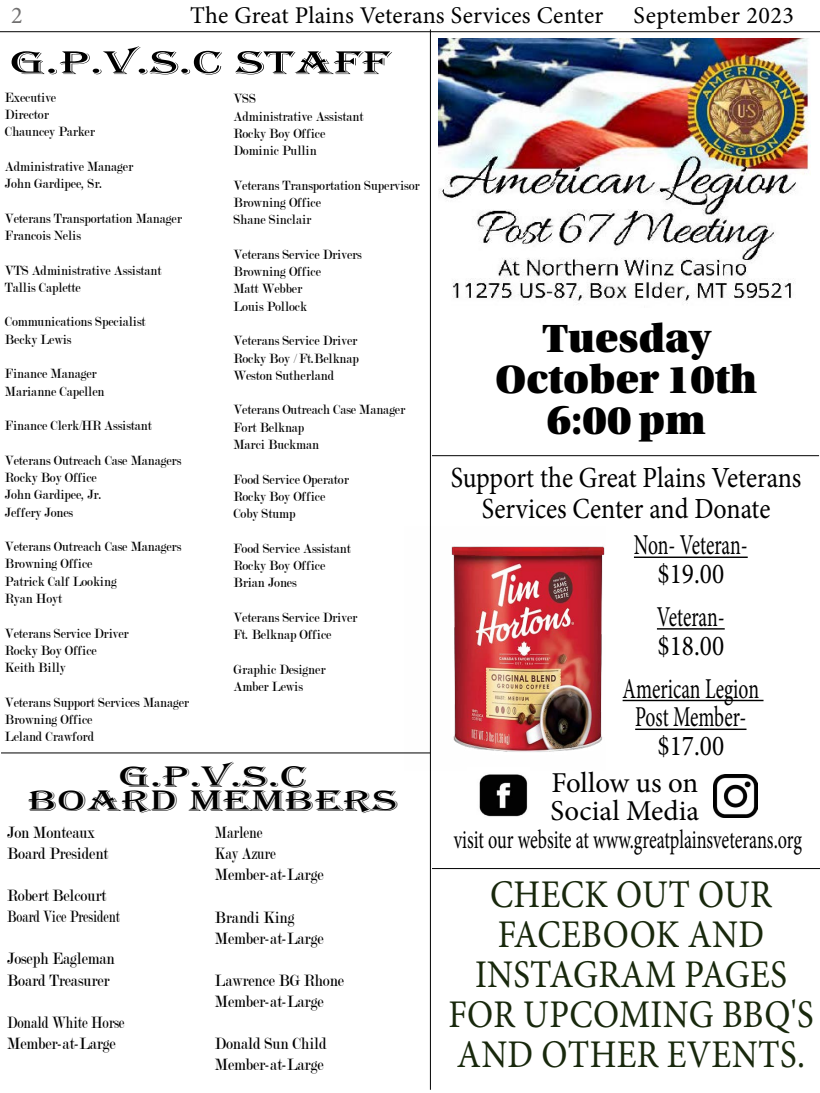
<style>
.page{position:relative;width:820px;height:1093px;background:#fff}
.page>*{position:absolute;margin:0;border:0;box-sizing:border-box;transform-origin:0 0}
.t1{font:41.6px/40.8px "Utopia Std Black Headline";color:#000;text-align:center}
.t2{font:39.2px/40px "Minion Pro";letter-spacing:.01em;color:#18280c;text-align:center;scale:.89 1}
.t3{font:34px "Algerian";color:#000;scale:1.52 1}
.t4{font:30.56px/24px "Algerian";color:#000;text-align:center;scale:1.5 1}
.t5{font:29.2px/31.2px "Minion Pro";letter-spacing:-.005em;color:#000;text-align:center;scale:.89 1}
.t6{font:28.8px/28.8px "Minion Pro";color:#000;text-align:center;scale:.68 1}
.t7{font:28.8px/28px "Minion Pro";color:#000}
.t8{font:26.4px "Minion Pro";letter-spacing:-.005em;color:#000;scale:.69 1}
.t9{font:24px "Minion Pro";letter-spacing:.01em;color:#000}
.t10{font:24px "Minion Pro";color:#706f6f}
.t11{font:17.6px/21.1px "Modern";color:#000;scale:.87 1}
.t12{font:17.6px/21.1px "Modern";color:#000;scale:.79 1}
.t13{font:17.6px/21.1px "Modern";color:#000;scale:.8 1}
.t14{font:14.4px/17.3px "Modern";color:#000;scale:.9 1}
</style>
<div class="page">
<hr style="left:1px;top:752px;width:429px;height:1px;background:#000">
<img style="left:438px;top:38px;width:371px;height:266px">
<hr style="left:432px;top:455px;width:386px;height:1px;background:#000">
<hr style="left:0;top:31px;width:819px;height:1px;background:#000">
<hr style="left:430px;top:29px;width:1px;height:1061px;background:#000">
<img style="left:713px;top:774px;width:43px;height:43px">
<img style="left:404px;top:527px;width:201px;height:243px">
<hr style="left:633px;top:556px;width:114px;height:2px;background:#000">
<hr style="left:656px;top:628px;width:68px;height:1px;background:#000">
<hr style="left:622px;top:700px;width:141px;height:1px;background:#000">
<hr style="left:635px;top:728px;width:111px;height:2px;background:#000">
<hr style="left:432px;top:868px;width:387px;height:1px;background:#000">
<img style="left:467px;top:767px;width:62px;height:50px">
<h3 class="t10" style="left:11px;top:0;width:13px">2</h3>
<h3 class="t9" style="left:190px;top:-1px;width:414px">The Great Plains Veterans Services Center</h3>
<h3 class="t9" style="left:633px;top:0;width:162px">September 2023</h3>
<h3 class="t3" style="left:10px;top:44px;width:252px">G.P.V.S.C STAFF</h3>
<p class="t14" style="left:5px;top:89px;width:101px">Executive<br>Director<br>Chauncey Parker</p>
<p class="t14" style="left:5px;top:158px;width:144px">Administrative Manager<br>John Gardipee, Sr.</p>
<p class="t14" style="left:5px;top:210px;width:198px">Veterans Transportation Manager<br>Francois Nelis</p>
<p class="t14" style="left:5px;top:262px;width:175px">VTS Administrative Assistant<br>Tallis Caplette</p>
<p class="t14" style="left:5px;top:313px;width:158px">Communications Specialist<br>Becky Lewis</p>
<p class="t14" style="left:5px;top:365px;width:112px">Finance Manager<br>Marianne Capellen</p>
<p class="t14" style="left:5px;top:417px;width:165px">Finance Clerk/HR Assistant</p>
<p class="t14" style="left:5px;top:452px;width:197px">Veterans Outreach Case Managers<br>Rocky Boy Office<br>John Gardipee, Jr.<br>Jeffery Jones</p>
<p class="t14" style="left:5px;top:538px;width:197px">Veterans Outreach Case Managers<br>Browning Office<br>Patrick Calf Looking<br>Ryan Hoyt</p>
<p class="t14" style="left:5px;top:624px;width:139px">Veterans Service Driver<br>Rocky Boy Office<br>Keith Billy</p>
<p class="t14" style="left:5px;top:694px;width:206px">Veterans Support Services Manager<br>Browning Office<br>Leland Crawford</p>
<p class="t14" style="left:233px;top:90px;width:146px">VSS<br>Administrative Assistant<br>Rocky Boy Office<br>Dominic Pullin</p>
<p class="t14" style="left:233px;top:177px;width:208px">Veterans Transportation Supervisor<br>Browning Office<br>Shane Sinclair</p>
<p class="t14" style="left:233px;top:246px;width:144px">Veterans Service Drivers<br>Browning Office<br>Matt Webber<br>Louis Pollock</p>
<p class="t14" style="left:233px;top:332px;width:141px;text-align:justify">Veterans Service Driver Rocky Boy / Ft.Belknap Weston Sutherland</p>
<p class="t14" style="left:233px;top:401px;width:192px">Veterans Outreach Case Manager<br>Fort Belknap<br>Marci Buckman</p>
<p class="t14" style="left:233px;top:471px;width:129px">Food Service Operator<br>Rocky Boy Office<br>Coby Stump</p>
<p class="t14" style="left:233px;top:540px;width:132px">Food Service Assistant<br>Rocky Boy Office<br>Brian Jones</p>
<p class="t14" style="left:233px;top:609px;width:139px">Veterans Service Driver<br>Ft. Belknap Office</p>
<p class="t14" style="left:233px;top:661px;width:104px">Graphic Designer<br>Amber Lewis</p>
<h3 class="t4" style="left:28px;top:765px;width:248px">G.P.V.S.C<br>BOARD MEMBERS</h3>
<p class="t11" style="left:7px;top:822px;width:118px">Jon Monteaux<br>Board President</p>
<p class="t11" style="left:7px;top:885px;width:131px">Robert Belcourt<br>Board Vice President</p>
<p class="t11" style="left:7px;top:948px;width:125px">Joseph Eagleman<br>Board Treasurer</p>
<p class="t12" style="left:7px;top:1012px;width:150px">Donald White Horse<br>Member-at-Large</p>
<p class="t13" style="left:215px;top:822px;width:137px">Marlene<br>Kay Azure<br>Member-at-Large</p>
<p class="t11" style="left:215px;top:906px;width:126px">Brandi King<br>Member-at-Large</p>
<p class="t11" style="left:215px;top:970px;width:150px">Lawrence BG Rhone<br>Member-at-Large</p>
<p class="t11" style="left:215px;top:1033px;width:130px">Donald Sun Child<br>Member-at-Large</p>
<h1 class="t1" style="left:495px;top:319px;width:263px">Tuesday<br>October 10th<br>6:00 pm</h1>
<h3 class="t5" style="left:450px;top:462px;width:395px">Support the Great Plains Veterans<br>Services Center and Donate</h3>
<h3 class="t6" style="left:633px;top:531px;width:169px">Non- Veteran-$19.00</h3>
<h3 class="t6" style="left:656px;top:602px;width:101px;text-align:left">Veteran-$18.00</h3>
<h3 class="t6" style="left:622px;top:674px;width:202px">American Legion<br>Post Member-$17.00</h3>
<h3 class="t7" style="left:550px;top:769px;width:150px">Follow us on<br>Social Media</h3>
<h3 class="t8" style="left:453px;top:822px;width:506px">visit our website at www.greatplainsveterans.org</h3>
<h2 class="t2" style="left:448px;top:875px;width:411px">CHECK OUT OUR<br>FACEBOOK AND<br>INSTAGRAM PAGES<br>FOR UPCOMING BBQ'S<br>AND OTHER EVENTS.</h2>
</div>
